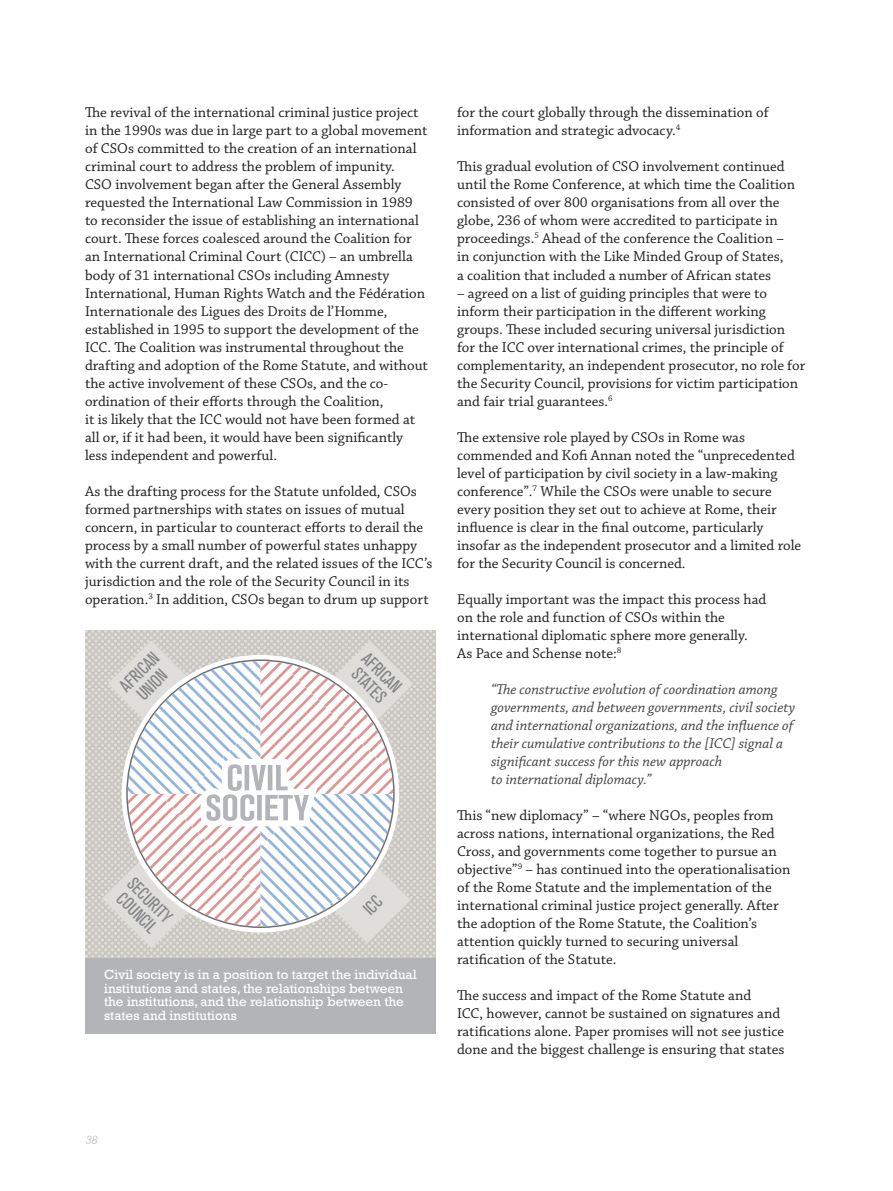
<style>
.page{position:relative;width:893px;height:1191px;background:#fff}
.page>*{position:absolute;margin:0;border:0;box-sizing:border-box;transform-origin:0 0}
.t1{font:condensed 18px/18px "Akzidenz Grotesk BQ";color:#818386}
.t2{font:15px/18px "Chaparral Pro";color:#231f20}
.t3{font:italic 15px/18px "Chaparral Pro";color:#414142}
.t4{font:13.5px/13.5px "Rockwell";color:#fff}
.t5{font:italic 300 12px "Rockwell Std";color:#a9acae}
</style>
<div class="page">
<svg style="left:85px;top:630px;width:351px;height:328px;background:#d0cec9"></svg>
<div style="left:85px;top:958px;width:351px;height:76px;background:#b2b4b7"></div>
<svg style="left:102px;top:640px;width:311px;height:308px"></svg>
<p class="t2" style="left:85px;top:104px;width:344px">The revival of the international criminal justice project in the 1990s was due in large part to a global movement of CSOs committed to the creation of an international criminal court to address the problem of impunity.<br>CSO involvement began after the General Assembly requested the International Law Commission in 1989 to reconsider the issue of establishing an international court. These forces coalesced around the Coalition for an International Criminal Court (CICC) – an umbrella body of 31 international CSOs including Amnesty International, Human Rights Watch and the Fédération Internationale des Ligues des Droits de l’Homme, established in 1995 to support the development of the ICC. The Coalition was instrumental throughout the drafting and adoption of the Rome Statute, and without the active involvement of these CSOs, and the co&shy;ordination of their efforts through the Coalition,<br>it is likely that the ICC would not have been formed at all or, if it had been, it would have been significantly less independent and powerful.</p>
<p class="t2" style="left:85px;top:482px;width:349px">As the drafting process for the Statute unfolded, CSOs formed partnerships with states on issues of mutual concern, in particular to counteract efforts to derail the process by a small number of powerful states unhappy with the current draft, and the related issues of the ICC’s jurisdiction and the role of the Security Council in its operation.<sup>3</sup> In addition, CSOs began to drum up support</p>
<p class="t1" style="left:116px;top:682px;width:49px;text-align:center;rotate:-45deg">AFRICAN<br>UNION</p>
<p class="t1" style="left:371px;top:649px;width:49px;rotate:45deg">AFRICAN<br>STATES</p>
<p class="t1" style="left:137px;top:874px;width:56px;rotate:45deg">SECURITY<br>COUNCIL</p>
<p class="t4" style="left:104px;top:968px;width:314px">Civil society is in a position to target the individual institutions and states, the relationships between the institutions, and the relationship between the states and institutions</p>
<p class="t2" style="left:457px;top:104px;width:313px">for the court globally through the dissemination of information and strategic advocacy.<sup>4</sup></p>
<p class="t2" style="left:457px;top:158px;width:339px">This gradual evolution of CSO involvement continued until the Rome Conference, at which time the Coalition consisted of over 800 organisations from all over the globe, 236 of whom were accredited to participate in proceedings.<sup>5</sup> Ahead of the conference the Coalition – in conjunction with the Like Minded Group of States,<br>a coalition that included a number of African states</p>
<p class="t2" style="left:457px;top:284px;width:350px">– agreed on a list of guiding principles that were to inform their participation in the different working groups. These included securing universal jurisdiction for the ICC over international crimes, the principle of complementarity, an independent prosecutor, no role for the Security Council, provisions for victim participation and fair trial guarantees.<sup>6</sup></p>
<p class="t2" style="left:457px;top:428px;width:346px">The extensive role played by CSOs in Rome was commended and Kofi Annan noted the “unprecedented level of participation by civil society in a law-making conference”.<sup>7</sup> While the CSOs were unable to secure every position they set out to achieve at Rome, their influence is clear in the final outcome, particularly insofar as the independent prosecutor and a limited role for the Security Council is concerned.</p>
<p class="t2" style="left:457px;top:590px;width:311px">Equally important was the impact this process had on the role and function of CSOs within the international diplomatic sphere more generally.<br>As Pace and Schense note:<sup>8</sup></p>
<p class="t3" style="left:491px;top:680px;width:306px">“The constructive evolution of coordination among governments, and between governments, civil society and international organizations, and the influence of their cumulative contributions to the [ICC] signal a significant success for this new approach<br>to international diplomacy.”</p>
<p class="t2" style="left:457px;top:806px;width:335px">This “new diplomacy” – “where NGOs, peoples from across nations, international organizations, the Red Cross, and governments come together to pursue an objective”<sup>9</sup> – has continued into the operationalisation of the Rome Statute and the implementation of the international criminal justice project generally. After the adoption of the Rome Statute, the Coalition’s attention quickly turned to securing universal ratification of the Statute.</p>
<p class="t2" style="left:457px;top:986px;width:329px">The success and impact of the Rome Statute and<br>ICC, however, cannot be sustained on signatures and ratifications alone. Paper promises will not see justice done and the biggest challenge is ensuring that states</p>
<p class="t5" style="left:85px;top:1132px;width:14px">38</p>
</div>
